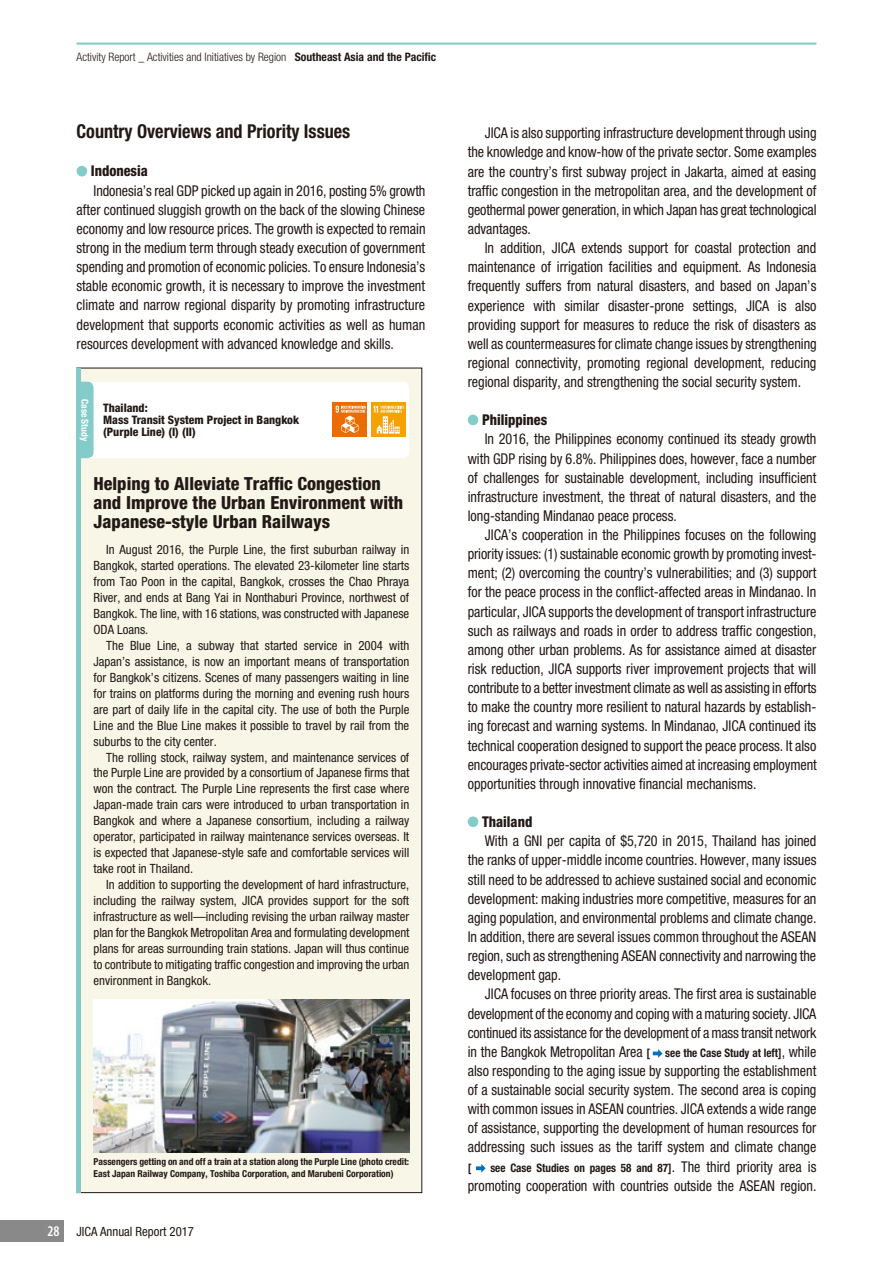
<style>
.page{position:relative;width:893px;height:1263px;background:#fff}
.page>*{position:absolute;margin:0;border:0;box-sizing:border-box;transform-origin:0 0}
.t1{font:700 condensed 19.2px "Helvetica Neue";color:#221815;scale:.95 1}
.t2{font:800 condensed 18px/19.2px "Helvetica Neue";color:#221815}
.t3{font:condensed 14.85px/19.2px "Helvetica Neue";color:#221815;text-align:justify;scale:.95 1}
.t4{font:800 condensed 14.85px "Helvetica Neue";color:#221815;scale:.95 1}
.t5{font:condensed 12.75px/15.9px "Helvetica Neue";color:#221815;text-align:justify}
.t6{font:700 condensed 11.7px "Helvetica Neue";color:#221815;scale:.95 1}
.t7{font:300 condensed 11.7px "Helvetica Neue";color:#221815}
.t8{font:800 condensed 11.7px/11.7px "Helvetica Neue";color:#221815}
.t9{font:700 condensed 9.6px/11.7px "Helvetica Neue";color:#221815}
.t10{font:700 condensed 9.6px "Helvetica Neue";color:#fff}
.s1{font-weight:700}
.s2{font-family:"Myriad Pro";font-weight:600;font-size:14.85px;color:#fff}
.s3{font-weight:700;font-size:11.7px}
.s4{font-weight:400;font-size:14.85px}
</style>
<div class="page">
<div style="left:77px;top:368px;width:345px;height:824px;background:#f8f6e7"></div>
<hr style="left:77px;top:368px;width:4px;height:825px;background:#84ccc9">
<div style="left:77px;top:166px;width:10px;height:10px;background:#84ccc9;border-radius:50%"></div>
<div style="left:468px;top:415px;width:10px;height:10px;background:#84ccc9;border-radius:50%"></div>
<div style="left:468px;top:816px;width:10px;height:11px;background:#84ccc9;border-radius:50%"></div>
<svg style="left:653px;top:1049px;width:9px;height:9px"></svg>
<svg style="left:476px;top:1164px;width:10px;height:8px"></svg>
<img style="left:94px;top:999px;width:315px;height:153px">
<hr style="left:77px;top:43px;width:739px;height:2px;background:#84ccc9">
<svg style="left:81px;top:382px;width:328px;height:76px;background:#f9f3e9"></svg>
<div style="left:0;top:1220px;width:64px;height:22px;background:#898989"></div>
<p class="t7" style="left:77px;top:50px;width:361px">Activity Report _ Activities and Initiatives by Region <span class="s1">Southeast Asia and the Pacific</span></p>
<p class="t1" style="left:77px;top:120px;width:290px">Country Overviews and Priority Issues</p>
<p class="t4" style="left:91px;top:162px;width:62px">Indonesia</p>
<p class="t3" style="left:77px;top:181px;width:369px;text-indent:17px">Indonesia’s real GDP picked up again in 2016, posting 5% growth after continued sluggish growth on the back of the slowing Chinese economy and low resource prices. The growth is expected to remain strong in the medium term through steady execution of government spending and promotion of economic policies. To ensure Indonesia’s stable economic growth, it is necessary to improve the investment climate and narrow regional disparity by promoting infrastructure development that supports economic activities as well as human resources development with advanced knowledge and skills.</p>
<p class="t10" style="left:91px;top:399px;width:44px;rotate:90deg">Case Study</p>
<p class="t8" style="left:103px;top:402px;width:198px">Thailand:<br>Mass Transit System Project in Bangkok (Purple Line) (I) (II)</p>
<p class="t2" style="left:94px;top:473px;width:311px">Helping to Alleviate Traffic Congestion and Improve the Urban Environment with<br>Japanese-style Urban Railways</p>
<p class="t5" style="left:94px;top:542px;width:317px;text-indent:13px">In August 2016, the Purple Line, the first suburban railway in Bangkok, started operations. The elevated 23-kilometer line starts from Tao Poon in the capital, Bangkok, crosses the Chao Phraya River, and ends at Bang Yai in Nonthaburi Province, northwest of Bangkok. The line, with 16 stations, was constructed with Japanese ODA Loans.</p>
<p class="t5" style="left:94px;top:637px;width:317px;text-indent:13px">The Blue Line, a subway that started service in 2004 with Japan’s assistance, is now an important means of transportation for Bangkok’s citizens. Scenes of many passengers waiting in line for trains on platforms during the morning and evening rush hours are part of daily life in the capital city. The use of both the Purple Line and the Blue Line makes it possible to travel by rail from the suburbs to the city center.</p>
<p class="t5" style="left:94px;top:749px;width:317px;text-indent:13px">The rolling stock, railway system, and maintenance services of the Purple Line are provided by a consortium of Japanese firms that won the contract. The Purple Line represents the first case where Japan-made train cars were introduced to urban transportation in Bangkok and where a Japanese consortium, including a railway operator, participated in railway maintenance services overseas. It is expected that Japanese-style safe and comfortable services will take root in Thailand.</p>
<p class="t5" style="left:94px;top:876px;width:317px;text-indent:13px">In addition to supporting the development of hard infrastructure, including the railway system, JICA provides support for the soft infrastructure as well—including revising the urban railway master plan for the Bangkok Metropolitan Area and formulating development plans for areas surrounding train stations. Japan will thus continue to contribute to mitigating traffic congestion and improving the urban environment in Bangkok.</p>
<p class="t9" style="left:94px;top:1155px;width:317px">Passengers getting on and off a train at a station along the Purple Line (photo credit:<br>East Japan Railway Company, Toshiba Corporation, and Marubeni Corporation)</p>
<p class="t5" style="left:47px;top:1223px;width:148px"><span class="s2">28</span> JICA Annual Report 2017</p>
<p class="t3" style="left:468px;top:123px;width:369px;text-indent:17px">JICA is also supporting infrastructure development through using the knowledge and know-how of the private sector. Some examples are the country’s first subway project in Jakarta, aimed at easing traffic congestion in the metropolitan area, and the development of geothermal power generation, in which Japan has great technological advantages.</p>
<p class="t3" style="left:468px;top:238px;width:369px;text-indent:17px">In addition, JICA extends support for coastal protection and maintenance of irrigation facilities and equipment. As Indonesia frequently suffers from natural disasters, and based on Japan’s experience with similar disaster-prone settings, JICA is also providing support for measures to reduce the risk of disasters as well as countermeasures for climate change issues by strengthening regional connectivity, promoting regional development, reducing regional disparity, and strengthening the social security system.</p>
<p class="t4" style="left:482px;top:411px;width:70px">Philippines</p>
<p class="t3" style="left:468px;top:429px;width:369px;text-indent:17px">In 2016, the Philippines economy continued its steady growth with GDP rising by 6.8%. Philippines does, however, face a number of challenges for sustainable development, including insufficient infrastructure investment, the threat of natural disasters, and the long-standing Mindanao peace process.</p>
<p class="t3" style="left:468px;top:525px;width:369px;text-indent:17px">JICA’s cooperation in the Philippines focuses on the following priority issues: (1) sustainable economic growth by promoting invest&shy;ment; (2) overcoming the country’s vulnerabilities; and (3) support for the peace process in the conflict-affected areas in Mindanao. In particular, JICA supports the development of transport infrastructure such as railways and roads in order to address traffic congestion, among other urban problems. As for assistance aimed at disaster risk reduction, JICA supports river improvement projects that will contribute to a better investment climate as well as assisting in efforts to make the country more resilient to natural hazards by establish&shy;ing forecast and warning systems. In Mindanao, JICA continued its technical cooperation designed to support the peace process. It also encourages private-sector activities aimed at increasing employment opportunities through innovative financial mechanisms.</p>
<p class="t4" style="left:482px;top:813px;width:54px">Thailand</p>
<p class="t3" style="left:468px;top:831px;width:369px;text-indent:17px">With a GNI per capita of $5,720 in 2015, Thailand has joined the ranks of upper-middle income countries. However, many issues still need to be addressed to achieve sustained social and economic development: making industries more competitive, measures for an aging population, and environmental problems and climate change.<br>In addition, there are several issues common throughout the ASEAN region, such as strengthening ASEAN connectivity and narrowing the development gap.</p>
<p class="t3" style="left:468px;top:984px;width:368px;text-indent:17px">JICA focuses on three priority areas. The first area is sustainable development of the economy and coping with a maturing society. JICA continued its assistance for the development of a mass transit network in the Bangkok Metropolitan Area <span class="s3">[</span></p>
<p class="t6" style="left:665px;top:1045px;width:161px">see the Case Study at left]<span class="s4">, while</span></p>
<p class="t3" style="left:468px;top:1061px;width:369px">also responding to the aging issue by supporting the establishment of a sustainable social security system. The second area is coping with common issues in ASEAN countries. JICA extends a wide range of assistance, supporting the development of human resources for addressing such issues as the tariff system and climate change</p>
<p class="t6" style="left:468px;top:1160px;width:5px">[</p>
<p class="t6" style="left:490px;top:1160px;width:345px">see Case Studies on pages 58 and 87]<span class="s4">. The third priority area is</span></p>
<p class="t3" style="left:468px;top:1176px;width:369px">promoting cooperation with countries outside the ASEAN region.</p>
</div>
